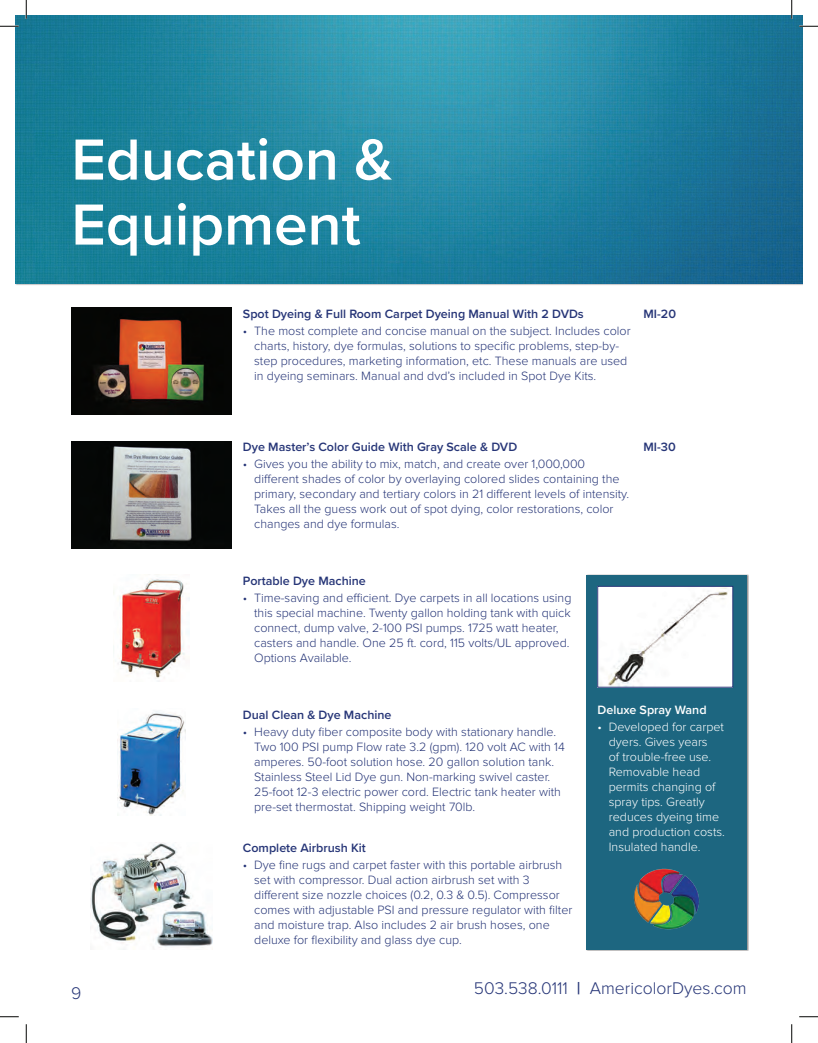
<style>
.page{position:relative;width:818px;height:1043px;background:#fff}
.page>*{position:absolute;margin:0;border:0;box-sizing:border-box;transform-origin:0 0}
.t1{font:600 60px/65px "Proxima Nova";color:#fff}
.t2{font:300 17.5px "Proxima Nova";color:#263577}
.t3{font:300 12.5px/15px "Proxima Nova";color:#263577}
.t4{font:300 12.5px/15px "Proxima Nova";color:#fff}
.t5{font:600 12.5px "Proxima Nova";color:#263577}
.t6{font:600 12.5px "Proxima Nova";color:#fff}
.s1{font-weight:600}
</style>
<div class="page">
<img style="left:15px;top:15px;width:787px;height:268px">
<img style="left:71px;top:308px;width:161px;height:106px">
<img style="left:71px;top:441px;width:161px;height:107px">
<img style="left:118px;top:579px;width:71px;height:103px">
<img style="left:117px;top:711px;width:69px;height:104px">
<img style="left:91px;top:842px;width:121px;height:106px">
<div style="left:585px;top:574px;width:164px;height:377px;background:#231f20;opacity:.5"></div>
<div style="left:586px;top:575px;width:160px;height:374px;background:#1d6680"></div>
<img style="left:599px;top:588px;width:131px;height:97px">
<div style="left:597px;top:586px;width:135px;height:101px;border:1px solid #263577"></div>
<img style="left:633px;top:868px;width:66px;height:62px">
<svg style="left:0;top:25px;width:19px;height:2px"></svg>
<svg style="left:799px;top:25px;width:19px;height:2px"></svg>
<svg style="left:0;top:1016px;width:19px;height:1px"></svg>
<svg style="left:799px;top:1016px;width:19px;height:1px"></svg>
<svg style="left:25px;top:0;width:2px;height:19px"></svg>
<svg style="left:25px;top:1024px;width:2px;height:18px"></svg>
<svg style="left:790px;top:0;width:2px;height:19px"></svg>
<svg style="left:791px;top:1024px;width:1px;height:18px"></svg>
<h1 class="t1" style="left:71px;top:125px;width:323px">Education &amp;<br>Equipment</h1>
<p class="t5" style="left:243px;top:304px;width:342px">Spot Dyeing &amp; Full Room Carpet Dyeing Manual With 2 DVDs</p>
<p class="t3" style="left:254px;top:323px;width:378px;text-indent:-11px">• The most complete and concise manual on the subject. Includes color charts, history, dye formulas, solutions to specific problems, step-by&shy;step procedures, marketing information, etc. These manuals are used in dyeing seminars. Manual and dvd’s included in Spot Dye Kits.</p>
<p class="t5" style="left:643px;top:304px;width:34px">MI-20</p>
<p class="t5" style="left:243px;top:437px;width:276px">Dye Master’s Color Guide With Gray Scale &amp; DVD</p>
<p class="t3" style="left:254px;top:457px;width:376px;text-indent:-11px">• Gives you the ability to mix, match, and create over 1,000,000 different shades of color by overlaying colored slides containing the primary, secondary and tertiary colors in 21 different levels of intensity.<br>Takes all the guess work out of spot dying, color restorations, color changes and dye formulas.</p>
<p class="t5" style="left:643px;top:437px;width:34px">MI-30</p>
<p class="t5" style="left:243px;top:571px;width:124px">Portable Dye Machine</p>
<p class="t3" style="left:254px;top:590px;width:319px;text-indent:-11px">• Time-saving and efficient. Dye carpets in all locations using this special machine. Twenty gallon holding tank with quick connect, dump valve, 2-100 PSI pumps. 1725 watt heater, casters and handle. One 25 ft. cord, 115 volts/UL approved.<br>Options Available.</p>
<p class="t5" style="left:243px;top:705px;width:150px">Dual Clean &amp; Dye Machine</p>
<p class="t3" style="left:254px;top:724px;width:312px;text-indent:-11px">• Heavy duty fiber composite body with stationary handle.<br>Two 100 PSI pump Flow rate 3.2 (gpm). 120 volt AC with 14 amperes. 50-foot solution hose. 20 gallon solution tank.<br>Stainless Steel Lid Dye gun. Non-marking swivel caster.<br>25-foot 12-3 electric power cord. Electric tank heater with pre-set thermostat. Shipping weight 70lb.</p>
<p class="t6" style="left:597px;top:700px;width:111px">Deluxe Spray Wand</p>
<p class="t4" style="left:608px;top:719px;width:118px;text-indent:-11px">• Developed for carpet dyers. Gives years<br>of trouble-free use.<br>Removable head permits changing of spray tips. Greatly reduces dyeing time and production costs.</p>
<p class="t5" style="left:243px;top:838px;width:124px">Complete Airbrush Kit</p>
<p class="t4" style="left:608px;top:839px;width:93px">Insulated handle.</p>
<p class="t3" style="left:254px;top:858px;width:320px;text-indent:-11px">• Dye fine rugs and carpet faster with this portable airbrush set with compressor. Dual action airbrush set with 3 different size nozzle choices (0.2, 0.3 &amp; 0.5). Compressor comes with adjustable PSI and pressure regulator with filter and moisture trap. Also includes 2 air brush hoses, one deluxe for flexibility and glass dye cup.</p>
<h2 class="t2" style="left:71px;top:983px;width:12px">9</h2>
<h2 class="t2" style="left:474px;top:978px;width:274px">503.538.0111 <span class="s1">|</span> AmericolorDyes.com</h2>
</div>
